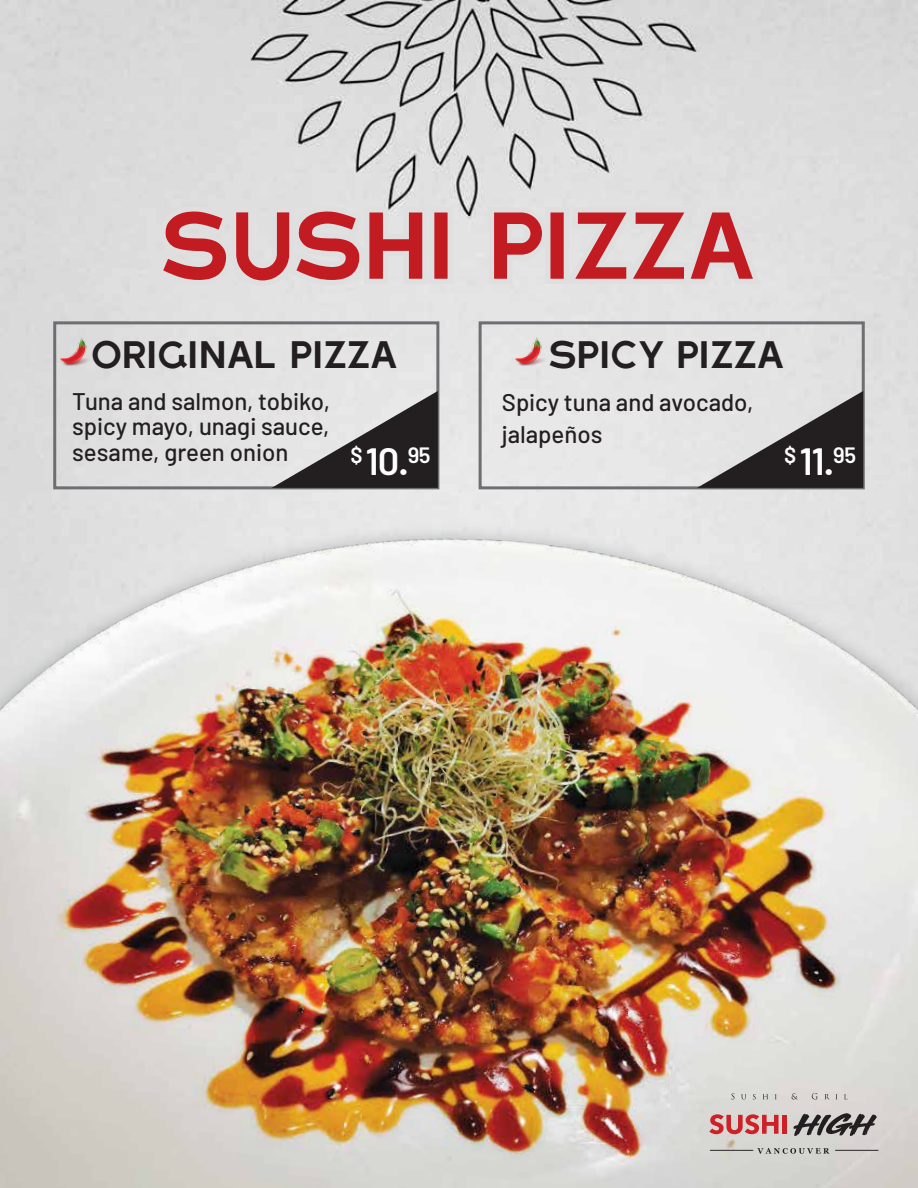
<style>
.page{position:relative;width:918px;height:1188px;background:#fff}
.page>*{position:absolute;margin:0;border:0;box-sizing:border-box;transform-origin:0 0}
.t1{font:94.5px "Gross";color:#c21c22}
.t2{font:38.1px "Gross";color:#231f20}
.t3{font:500 24px/25.5px "Barlow";color:#231f20;text-align:justify}
.t4{font:600 22.05px "Barlow";color:#fff}
.s1{font-size:37.95px}
</style>
<div class="page">
<img style="left:0;top:0;width:918px;height:441px">
<img style="left:0;top:441px;width:918px;height:747px">
<div style="left:150px;top:200px;width:283px;height:94px;background:#dfdfdf"></div>
<div style="left:429px;top:207px;width:24px;height:77px;border:10px solid #dfdfdf"></div>
<div style="left:484px;top:190px;width:284px;height:102px;background:#dfdfdf"></div>
<div style="left:53px;top:321px;width:386px;height:168px;border:3px solid #6d6e71"></div>
<div style="left:479px;top:321px;width:386px;height:168px;border:3px solid #6d6e71"></div>
<svg style="left:272px;top:391px;width:166px;height:97px;background:#848282"></svg>
<svg style="left:697px;top:391px;width:166px;height:97px;background:#838182"></svg>
<img style="left:514px;top:334px;width:34px;height:34px">
<img style="left:59px;top:334px;width:34px;height:34px">
<svg style="left:731px;top:1093px;width:3px;height:6px"></svg>
<svg style="left:741px;top:1094px;width:5px;height:5px"></svg>
<svg style="left:753px;top:1094px;width:3px;height:5px"></svg>
<svg style="left:763px;top:1094px;width:5px;height:5px"></svg>
<svg style="left:792px;top:1093px;width:6px;height:6px"></svg>
<svg style="left:812px;top:1093px;width:6px;height:6px"></svg>
<svg style="left:824px;top:1094px;width:6px;height:5px"></svg>
<svg style="left:844px;top:1094px;width:4px;height:5px"></svg>
<svg style="left:757px;top:1148px;width:72px;height:6px"></svg>
<svg style="left:709px;top:1114px;width:70px;height:20px"></svg>
<div style="left:782px;top:1115px;width:5px;height:19px;background:#ce2027"></div>
<svg style="left:793px;top:1113px;width:84px;height:23px;background:#837f7e"></svg>
<hr style="left:710px;top:1150px;width:43px;height:1px;background:#231f20">
<hr style="left:835px;top:1150px;width:44px;height:1px;background:#231f20">
<h1 class="t1" style="left:166px;top:187px;width:601px">SUSHI PIZZA</h1>
<h2 class="t2" style="left:93px;top:331px;width:310px">ORIGINAL PIZZA</h2>
<h2 class="t2" style="left:551px;top:331px;width:239px">SPICY PIZZA</h2>
<p class="t3" style="left:72px;top:388px;width:259px">Tuna and salmon, tobiko, spicy mayo, unagi sauce, sesame, green onion</p>
<p class="t3" style="left:502px;top:386px;width:253px;line-height:31.5px">Spicy tuna and avocado, jalapeños</p>
<p class="t4" style="left:350px;top:441px;width:82px">$ <span class="s1">10.</span>95</p>
<p class="t4" style="left:784px;top:441px;width:73px">$ <span class="s1">11.</span>95</p>
</div>
